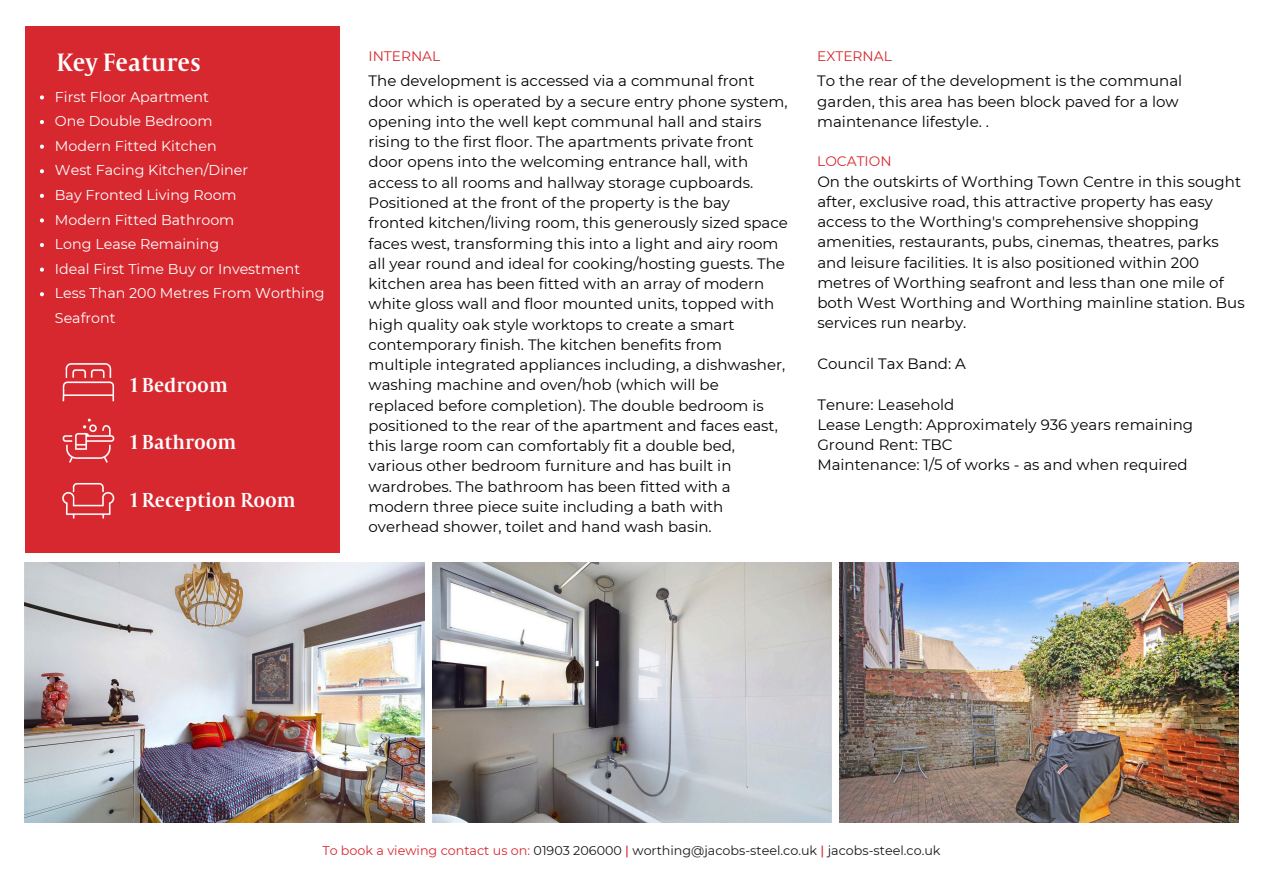
<style>
.page{position:relative;width:1263px;height:894px;background:#fff}
.page>*{position:absolute;margin:0;border:0;box-sizing:border-box;transform-origin:0 0}
.t1{font:27.6px "Capitolium Road";color:#fff}
.t2{font:22.2px "Capitolium Road";color:#fff}
.t3{font:15px/20.2px "Montserrat";color:#000}
.t4{font:14.25px/24.6px "Montserrat";color:#fff}
.t5{font:13.8px "Montserrat";color:#d7282f}
.t6{font:12.75px "Montserrat";color:#191718}
.s1{color:#d7282f}
.s2{font-weight:500;color:#d7282f}
</style>
<div class="page">
<img style="left:25px;top:562px;width:399px;height:260px">
<img style="left:432px;top:562px;width:399px;height:260px">
<img style="left:839px;top:562px;width:400px;height:260px">
<div style="left:25px;top:26px;width:314px;height:526px;background:#d7282f"></div>
<img style="left:62px;top:482px;width:53px;height:37px">
<img style="left:62px;top:418px;width:53px;height:45px">
<img style="left:62px;top:363px;width:53px;height:39px">
<svg style="left:40px;top:95px;width:4px;height:4px"></svg>
<svg style="left:40px;top:120px;width:4px;height:4px"></svg>
<svg style="left:40px;top:144px;width:4px;height:5px"></svg>
<svg style="left:40px;top:169px;width:4px;height:4px"></svg>
<svg style="left:40px;top:194px;width:4px;height:4px"></svg>
<svg style="left:40px;top:218px;width:4px;height:4px"></svg>
<svg style="left:40px;top:243px;width:4px;height:4px"></svg>
<svg style="left:40px;top:267px;width:4px;height:4px"></svg>
<svg style="left:40px;top:292px;width:4px;height:4px"></svg>
<h2 class="t1" style="left:57px;top:53px;width:146px">Key Features</h2>
<p class="t4" style="left:55px;top:84px;width:156px">First Floor Apartment</p>
<p class="t4" style="left:55px;top:109px;width:159px">One Double Bedroom</p>
<p class="t4" style="left:55px;top:133px;width:163px">Modern Fitted Kitchen</p>
<p class="t4" style="left:55px;top:158px;width:195px">West Facing Kitchen/Diner</p>
<p class="t4" style="left:55px;top:182px;width:183px">Bay Fronted Living Room</p>
<p class="t4" style="left:55px;top:207px;width:181px">Modern Fitted Bathroom</p>
<p class="t4" style="left:55px;top:232px;width:166px">Long Lease Remaining</p>
<h2 class="t4" style="left:55px;top:256px;width:247px">Ideal First Time Buy or Investment</h2>
<p class="t4" style="left:55px;top:281px;width:271px">Less Than 200 Metres From Worthing<br>Seafront</p>
<p class="t2" style="left:130px;top:377px;width:99px">1 Bedroom</p>
<h2 class="t2" style="left:130px;top:435px;width:108px">1 Bathroom</h2>
<h3 class="t2" style="left:130px;top:492px;width:167px">1 Reception Room</h3>
<h3 class="t5" style="left:369px;top:47px;width:73px">INTERNAL</h3>
<h4 class="t5" style="left:817px;top:47px;width:76px">EXTERNAL</h4>
<h4 class="t3" style="left:369px;top:71px;width:421px">The development is accessed via a communal front door which is operated by a secure entry phone system, opening into the well kept communal hall and stairs rising to the first floor. The apartments private front door opens into the welcoming entrance hall, with access to all rooms and hallway storage cupboards.<br>Positioned at the front of the property is the bay fronted kitchen/living room, this generously sized space faces west, transforming this into a light and airy room all year round and ideal for cooking/hosting guests. The kitchen area has been fitted with an array of modern white gloss wall and floor mounted units, topped with high quality oak style worktops to create a smart contemporary finish. The kitchen benefits from multiple integrated appliances including, a dishwasher, washing machine and oven/hob (which will be replaced before completion). The double bedroom is positioned to the rear of the apartment and faces east, this large room can comfortably fit a double bed, various other bedroom furniture and has built in wardrobes. The bathroom has been fitted with a modern three piece suite including a bath with overhead shower, toilet and hand wash basin.</h4>
<h3 class="t3" style="left:817px;top:71px;width:367px">To the rear of the development is the communal garden, this area has been block paved for a low maintenance lifestyle. .</h3>
<p class="t5" style="left:817px;top:152px;width:76px">LOCATION</p>
<h4 class="t3" style="left:817px;top:171px;width:429px">On the outskirts of Worthing Town Centre in this sought after, exclusive road, this attractive property has easy access to the Worthing's comprehensive shopping amenities, restaurants, pubs, cinemas, theatres, parks and leisure facilities. It is also positioned within 200 metres of Worthing seafront and less than one mile of both West Worthing and Worthing mainline station. Bus services run nearby.</h4>
<h4 class="t3" style="left:817px;top:353px;width:150px">Council Tax Band: A</h4>
<h4 class="t3" style="left:817px;top:394px;width:377px">Tenure: Leasehold<br>Lease Length: Approximately 936 years remaining Ground Rent: TBC<br>Maintenance: 1/5 of works - as and when required</h4>
<p class="t6" style="left:322px;top:842px;width:620px"><span class="s1">To book a viewing contact us on:</span> 01903 206000 <span class="s2">|</span> worthing@jacobs-steel.co.uk <span class="s2">|</span> jacobs-steel.co.uk</p>
</div>
